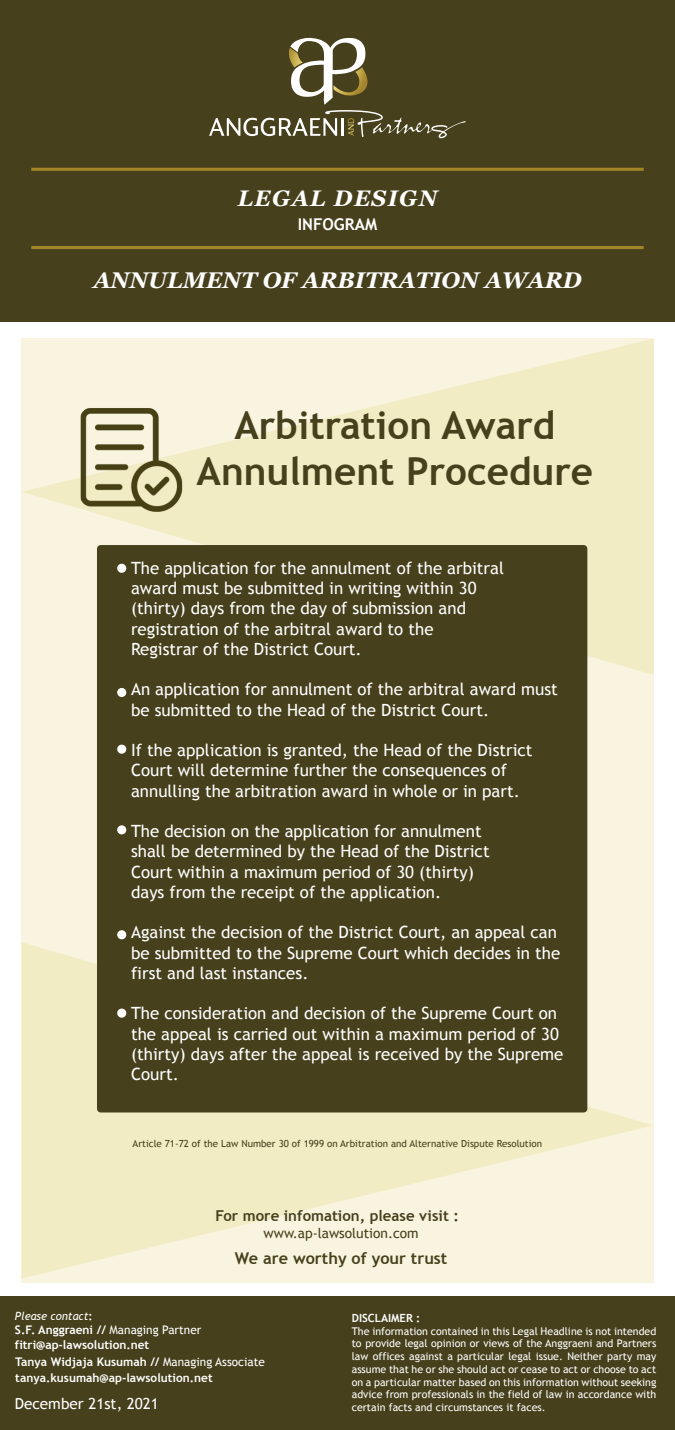
<style>
.page{position:relative;width:675px;height:1430px;background:#fff}
.page>*{position:absolute;margin:0;border:0;box-sizing:border-box;transform-origin:0 0}
.t1{font:700 38.62px/46.4px "Trebuchet MS";color:#47401c;text-align:center}
.t2{font:italic 700 22.69px "Georgia";color:#fff}
.t3{font:italic 700 22.5px "Georgia";letter-spacing:.06em;color:#fff}
.t4{font:16.88px/20.2px "Trebuchet MS";color:#fff}
.t5{font:700 16.25px "Trebuchet MS";color:#47401c}
.t6{font:700 16.25px "Trebuchet MS";color:#fff}
.t7{font:15.31px "Trebuchet MS";color:#fff}
.t8{font:700 15px "Trebuchet MS";color:#47401c}
.t9{font:13.75px "Trebuchet MS";color:#47401c}
.t10{font:700 11.88px/14.5px "Trebuchet MS";color:#fff}
.t11{font:italic 11.25px "Trebuchet MS";color:#fff}
.t12{font:700 11.25px "Trebuchet MS";color:#fff}
.t13{font:10.62px/12.8px "Trebuchet MS";color:#fff;text-align:justify}
.t14{font:9.81px "Trebuchet MS";color:#47401c}
.s1{font-weight:700;font-style:normal}
.s2{font-weight:400}
</style>
<div class="page">
<div style="left:21px;top:338px;width:633px;height:944px;background:#f8f4df"></div>
<svg style="left:22px;top:339px;width:632px;height:336px;fill:#f2ecc5"></svg>
<svg style="left:21px;top:942px;width:632px;height:336px;fill:#f2ecc5"></svg>
<div style="left:0;top:0;width:675px;height:322px;background:#47401c"></div>
<svg style="left:209px;top:38px;width:257px;height:100px"></svg>
<div style="left:0;top:1296px;width:675px;height:134px;background:#47401c"></div>
<hr style="left:31px;top:246px;width:613px;height:3px;background:#a28427">
<hr style="left:31px;top:168px;width:613px;height:3px;background:#a28427">
<img style="left:43px;top:360px;width:166px;height:201px">
<div style="left:97px;top:545px;width:490px;height:567px;background:#47401c;border-radius:4px"></div>
<div style="left:117px;top:564px;width:9px;height:9px;background:#fff;border-radius:50%"></div>
<div style="left:117px;top:688px;width:9px;height:9px;background:#fff;border-radius:50%"></div>
<div style="left:117px;top:744px;width:9px;height:10px;background:#fff;border-radius:50%"></div>
<div style="left:117px;top:825px;width:9px;height:9px;background:#fff;border-radius:50%"></div>
<div style="left:117px;top:930px;width:9px;height:9px;background:#fff;border-radius:50%"></div>
<div style="left:117px;top:1008px;width:9px;height:9px;background:#fff;border-radius:50%"></div>
<h3 class="t3" style="left:238px;top:181px;width:201px">LEGAL DESIGN</h3>
<p class="t6" style="left:298px;top:214px;width:81px">INFOGRAM</p>
<h2 class="t2" style="left:93px;top:264px;width:490px">ANNULMENT OF ARBITRATION AWARD</h2>
<h1 class="t1" style="left:197px;top:402px;width:398px">Arbitration Award<br>Annulment Procedure</h1>
<p class="t4" style="left:131px;top:558px;width:374px">The application for the annulment of the arbitral award must be submitted in writing within 30 (thirty) days from the day of submission and registration of the arbitral award to the Registrar of the District Court.</p>
<p class="t4" style="left:131px;top:679px;width:428px">An application for annulment of the arbitral award must be submitted to the Head of the District Court.</p>
<p class="t4" style="left:131px;top:740px;width:403px">If the application is granted, the Head of the District<br>Court will determine further the consequences of annulling the arbitration award in whole or in part.</p>
<p class="t4" style="left:131px;top:821px;width:360px">The decision on the application for annulment shall be determined by the Head of the District Court within a maximum period of 30 (thirty) days from the receipt of the application.</p>
<p class="t4" style="left:131px;top:922px;width:431px">Against the decision of the District Court, an appeal can be submitted to the Supreme Court which decides in the first and last instances.</p>
<p class="t4" style="left:131px;top:1003px;width:434px">The consideration and decision of the Supreme Court on the appeal is carried out within a maximum period of 30 (thirty) days after the appeal is received by the Supreme Court.</p>
<p class="t14" style="left:133px;top:1137px;width:411px">Article 71-72 of the Law Number 30 of 1999 on Arbitration and Alternative Dispute Resolution</p>
<p class="t8" style="left:215px;top:1207px;width:245px">For more infomation, please visit :</p>
<p class="t9" style="left:264px;top:1225px;width:157px">www.ap-lawsolution.com</p>
<p class="t5" style="left:235px;top:1248px;width:214px">We are worthy of your trust</p>
<p class="t11" style="left:15px;top:1309px;width:79px">Please contact<span class="s1">:</span></p>
<p class="t10" style="left:15px;top:1323px;width:188px">S.F. Anggraeni // <span class="s2">Managing Partner </span>fitri@ap-lawsolution.net</p>
<p class="t10" style="left:15px;top:1353px;width:251px;line-height:16.5px">Tanya Widjaja Kusumah // <span class="s2">Managing Associate </span>tanya.kusumah@ap-lawsolution.net</p>
<p class="t7" style="left:15px;top:1394px;width:146px">December 21st, 2021</p>
<p class="t12" style="left:352px;top:1311px;width:70px">DISCLAIMER :</p>
<p class="t13" style="left:352px;top:1324px;width:306px">The information contained in this Legal Headline is not intended to provide legal opinion or views of the Anggraeni and Partners law offices against a particular legal issue. Neither party may assume that he or she should act or cease to act or choose to act on a particular matter based on this information without seeking advice from professionals in the field of law in accordance with certain facts and circumstances it faces.</p>
</div>
